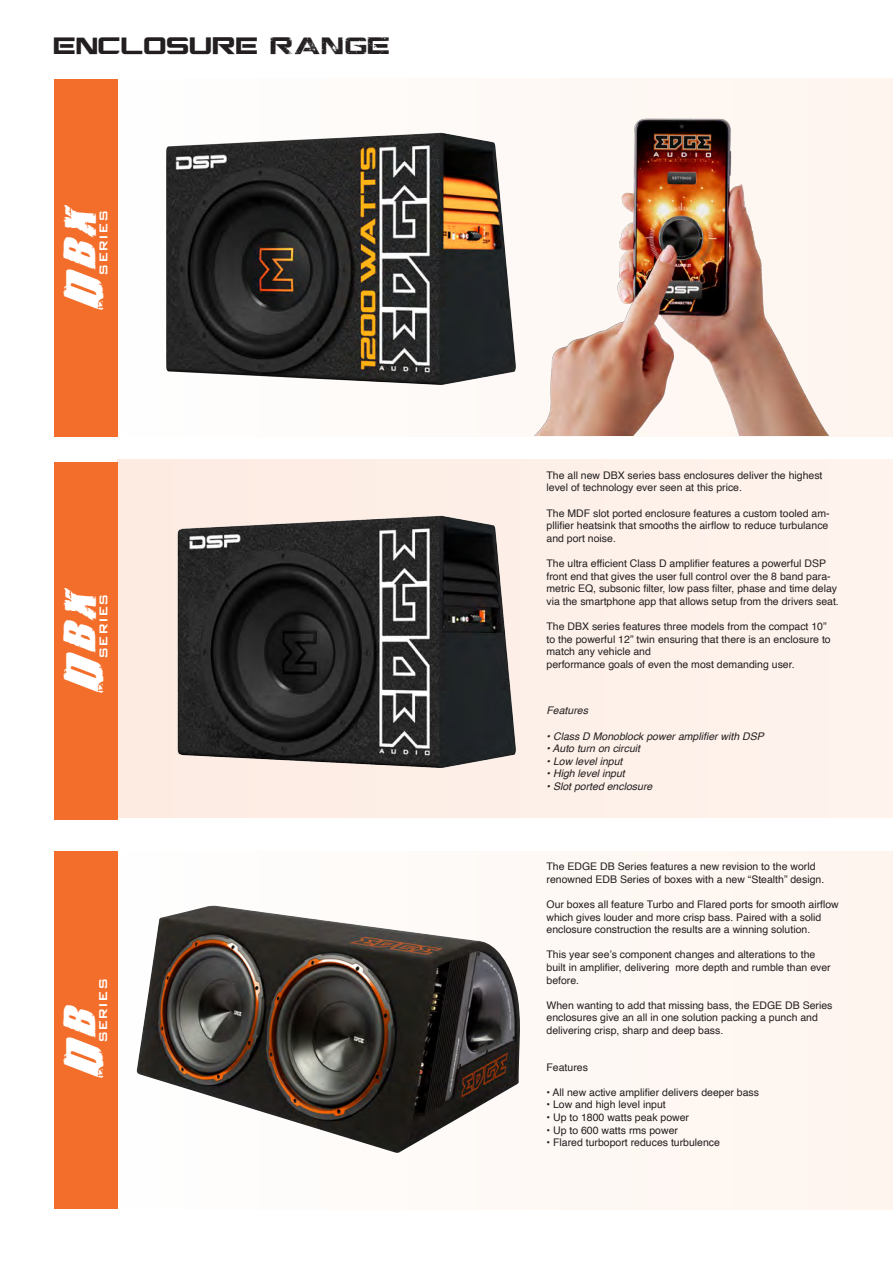
<style>
.page{position:relative;width:893px;height:1263px;background:#fff}
.page>*{position:absolute;margin:0;border:0;box-sizing:border-box;transform-origin:0 0}
.t1{font:39.3px "Revolution";color:#fff}
.t2{font:24px "CGF Locust Resistance";color:#231f20}
.t3{font:500 15.15px "Bank Gothic";color:#fff}
.t4{font:10.5px/12.6px "Helvetica";color:#231f20}
.t5{font:italic 10.5px "Helvetica";color:#231f20}
</style>
<div class="page">
<div style="left:117px;top:79px;width:776px;height:357px;background:#fef9f5"></div>
<div style="left:117px;top:459px;width:776px;height:358px;background:#fef1ea"></div>
<div style="left:117px;top:851px;width:776px;height:358px;background:#fef8f3"></div>
<div style="left:54px;top:79px;width:63px;height:357px;background:#f36e2a"></div>
<div style="left:54px;top:462px;width:63px;height:357px;background:#f36e2a"></div>
<div style="left:54px;top:851px;width:63px;height:358px;background:#f36e2a"></div>
<img style="left:137px;top:906px;width:383px;height:247px">
<img style="left:117px;top:124px;width:396px;height:271px">
<img style="left:117px;top:506px;width:399px;height:272px">
<img style="left:513px;top:118px;width:316px;height:318px">
<p class="t2" style="left:54px;top:36px;width:338px">ENCLOSURE RANGE</p>
<h1 class="t1" style="left:62px;top:310px;width:108px;rotate:-90deg">Dbx</h1>
<h3 class="t3" style="left:92px;top:275px;width:67px;rotate:-90deg">SERIES</h3>
<h1 class="t1" style="left:62px;top:693px;width:108px;rotate:-90deg">Dbx</h1>
<h3 class="t3" style="left:92px;top:659px;width:67px;rotate:-90deg">SERIES</h3>
<h3 class="t3" style="left:92px;top:1043px;width:67px;rotate:-90deg">SERIES</h3>
<h1 class="t1" style="left:62px;top:1078px;width:75px;rotate:-90deg">Db</h1>
<p class="t4" style="left:546px;top:469px;width:278px">The all new DBX series bass enclosures deliver the highest level of technology ever seen at this price.</p>
<p class="t4" style="left:546px;top:507px;width:285px;text-align:justify">The MDF slot ported enclosure features a custom tooled am&shy;pllifier heatsink that smooths the airflow to reduce turbulance and port noise.</p>
<p class="t4" style="left:546px;top:557px;width:294px">The ultra efficient Class D amplifier features a powerful DSP front end that gives the user full control over the 8 band para&shy;metric EQ, subsonic filter, low pass filter, phase and time delay via the smartphone app that allows setup from the drivers seat.</p>
<p class="t4" style="left:546px;top:620px;width:286px">The DBX series features three models from the compact 10” to the powerful 12” twin ensuring that there is an enclosure to match any vehicle and</p>
<p class="t4" style="left:546px;top:658px;width:250px">performance goals of even the most demanding user.</p>
<p class="t5" style="left:546px;top:702px;width:43px">Features</p>
<p class="t5" style="left:546px;top:728px;width:219px">• Class D Monoblock power amplifier with DSP</p>
<p class="t5" style="left:546px;top:740px;width:95px">• Auto turn on circuit</p>
<p class="t5" style="left:546px;top:753px;width:78px">• Low level input</p>
<p class="t5" style="left:546px;top:765px;width:80px">• High level input</p>
<p class="t5" style="left:546px;top:778px;width:107px">• Slot ported enclosure</p>
<p class="t4" style="left:546px;top:860px;width:279px">The EDGE DB Series features a new revision to the world renowned EDB Series of boxes with a new “Stealth” design.</p>
<p class="t4" style="left:546px;top:898px;width:294px">Our boxes all feature Turbo and Flared ports for smooth airflow which gives louder and more crisp bass. Paired with a solid enclosure construction the results are a winning solution.</p>
<p class="t4" style="left:546px;top:949px;width:286px">This year see’s component changes and alterations to the built in amplifier, delivering more depth and rumble than ever before.</p>
<p class="t4" style="left:546px;top:999px;width:287px">When wanting to add that missing bass, the EDGE DB Series enclosures give an all in one solution packing a punch and delivering crisp, sharp and deep bass.</p>
<p class="t4" style="left:546px;top:1061px;width:43px">Features</p>
<p class="t4" style="left:546px;top:1086px;width:214px">• All new active amplifier delivers deeper bass</p>
<p class="t4" style="left:546px;top:1099px;width:121px">• Low and high level input</p>
<p class="t4" style="left:546px;top:1111px;width:144px">• Up to 1800 watts peak power</p>
<p class="t4" style="left:546px;top:1124px;width:133px">• Up to 600 watts rms power</p>
<p class="t4" style="left:546px;top:1136px;width:175px">• Flared turboport reduces turbulence</p>
</div>
